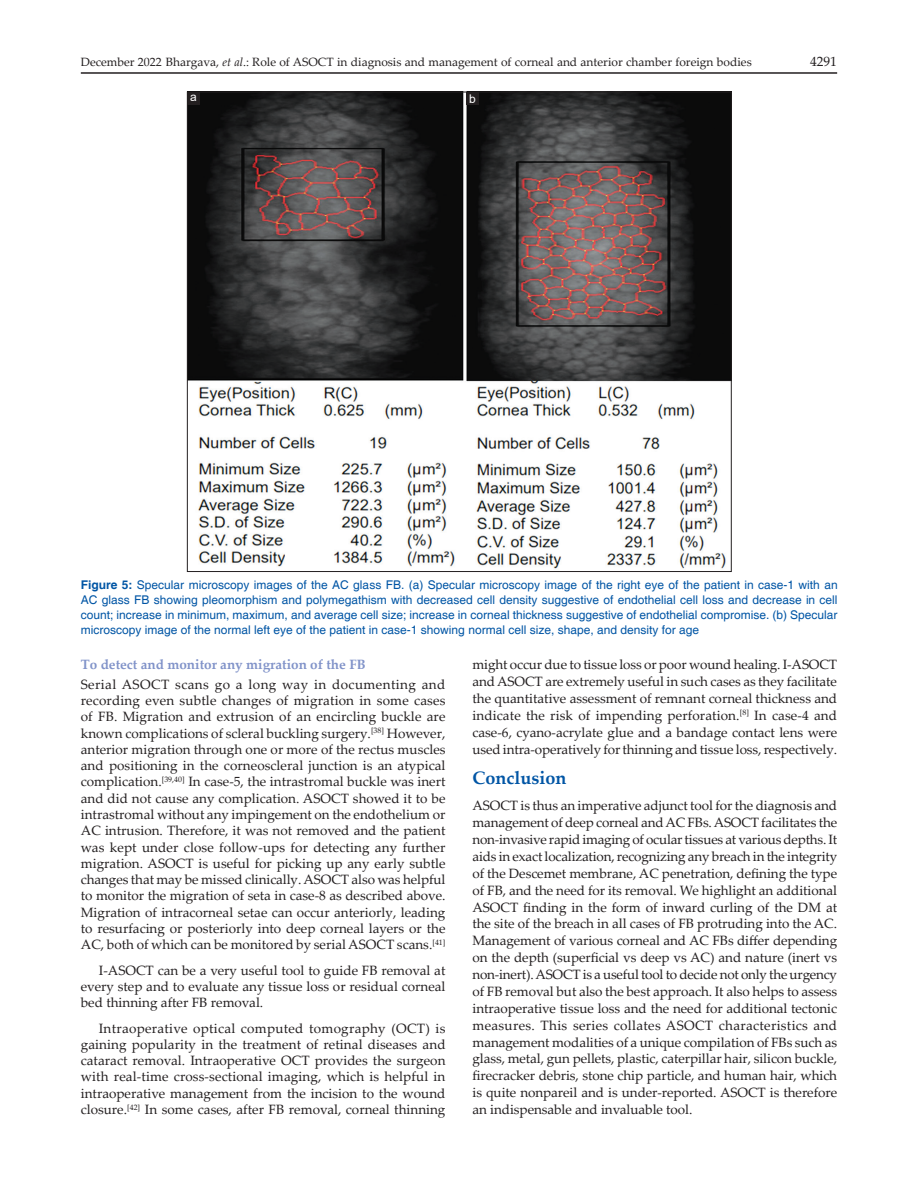
<style>
.page{position:relative;width:918px;height:1188px;background:#fff}
.page>*{position:absolute;margin:0;border:0;box-sizing:border-box;transform-origin:0 0}
.t1{font:700 18px "Palatino Linotype";color:#0155a5}
.TXFL{font:13.5px/16.8px "Palatino Linotype";color:#231f20;text-align:justify}
.TX{font:13.5px/16.4px "Palatino Linotype";color:#231f20;text-align:justify}
.t2{font:700 13.5px "Palatino Linotype";color:#8193c9}
.FGC{font:12px/15px "Helvetica";color:#0155a5;text-align:justify}
.t3{font:12px "Palatino Linotype";color:#231f20}
.LABEL{font:12px "Arial";color:#fff}
.s1{font-style:italic}
.s2{font-weight:700}
</style>
<div class="page">
<hr style="left:81px;top:72px;width:756px;height:2px;background:#231f20">
<img style="left:189px;top:94px;width:540px;height:475px">
<div style="left:466px;top:92px;width:13px;height:13px;background:#231f20"></div>
<div style="left:187px;top:92px;width:13px;height:13px;background:#231f20"></div>
<p class="t3" style="left:81px;top:54px;width:672px">December 2022 Bhargava, <span class="s1">et al</span>.: Role of ASOCT in diagnosis and management of corneal and anterior chamber foreign bodies</p>
<p class="TXFL" style="left:810px;top:53px;width:28px">4291</p>
<p class="LABEL" style="left:190px;top:89px;width:8px">a</p>
<p class="LABEL" style="left:469px;top:90px;width:8px">b</p>
<p class="FGC" style="left:81px;top:578px;width:758px"><span class="s2">Figure 5:</span> Specular microscopy images of the AC glass FB. (a) Specular microscopy image of the right eye of the patient in case‑1 with an AC glass FB showing pleomorphism and polymegathism with decreased cell density suggestive of endothelial cell loss and decrease in cell count; increase in minimum, maximum, and average cell size; increase in corneal thickness suggestive of endothelial compromise. (b) Specular microscopy image of the normal left eye of the patient in case‑1 showing normal cell size, shape, and density for age</p>
<h2 class="t2" style="left:81px;top:655px;width:286px">To detect and monitor any migration of the FB</h2>
<p class="TXFL" style="left:81px;top:675px;width:366px;line-height:16.4px">Serial ASOCT scans go a long way in documenting and recording even subtle changes of migration in some cases of FB. Migration and extrusion of an encircling buckle are known complications of scleral buckling surgery.<sup>[38]</sup> However, anterior migration through one or more of the rectus muscles and positioning in the corneoscleral junction is an atypical complication.<sup>[39,40]</sup> In case‑5, the intrastromal buckle was inert and did not cause any complication. ASOCT showed it to be intrastromal without any impingement on the endothelium or AC intrusion. Therefore, it was not removed and the patient was kept under close follow‑ups for detecting any further migration. ASOCT is useful for picking up any early subtle changes that may be missed clinically.ASOCT also was helpful to monitor the migration of seta in case‑8 as described above.<br>Migration of intracorneal setae can occur anteriorly, leading to resurfacing or posteriorly into deep corneal layers or the AC, both of which can be monitored by serial ASOCT scans.<sup>[41]</sup></p>
<p class="TX" style="left:81px;top:961px;width:366px;text-indent:18px">I‑ASOCT can be a very useful tool to guide FB removal at every step and to evaluate any tissue loss or residual corneal bed thinning after FB removal.</p>
<p class="TX" style="left:81px;top:1019px;width:366px;text-indent:18px">Intraoperative optical computed tomography (OCT) is gaining popularity in the treatment of retinal diseases and cataract removal. Intraoperative OCT provides the surgeon with real‑time cross‑sectional imaging, which is helpful in intraoperative management from the incision to the wound closure.<sup>[42]</sup> In some cases, after FB removal, corneal thinning</p>
<p class="TX" style="left:472px;top:656px;width:366px;line-height:16.8px">might occur due to tissue loss or poor wound healing. I‑ASOCT andASOCT are extremely useful in such cases as they facilitate the quantitative assessment of remnant corneal thickness and indicate the risk of impending perforation.<sup>[8]</sup> In case‑4 and case‑6, cyano‑acrylate glue and a bandage contact lens were used intra‑operatively for thinning and tissue loss, respectively.</p>
<h1 class="t1" style="left:472px;top:766px;width:95px">Conclusion</h1>
<p class="TXFL" style="left:472px;top:797px;width:366px">ASOCT is thus an imperative adjunct tool for the diagnosis and management of deep corneal andAC FBs.ASOCT facilitates the non‑invasive rapid imaging of ocular tissues at various depths. It aids in exact localization, recognizing any breach in the integrity of the Descemet membrane, AC penetration, defining the type of FB, and the need for its removal. We highlight an additional ASOCT finding in the form of inward curling of the DM at the site of the breach in all cases of FB protruding into the AC.<br>Management of various corneal and AC FBs differ depending on the depth (superficial vs deep vs AC) and nature (inert vs non‑inert).ASOCT is a useful tool to decide not only the urgency of FB removal but also the best approach. It also helps to assess intraoperative tissue loss and the need for additional tectonic measures. This series collates ASOCT characteristics and management modalities of a unique compilation of FBs such as glass, metal, gun pellets, plastic, caterpillar hair, silicon buckle, firecracker debris, stone chip particle, and human hair, which is quite nonpareil and is under‑reported. ASOCT is therefore an indispensable and invaluable tool.</p>
</div>
